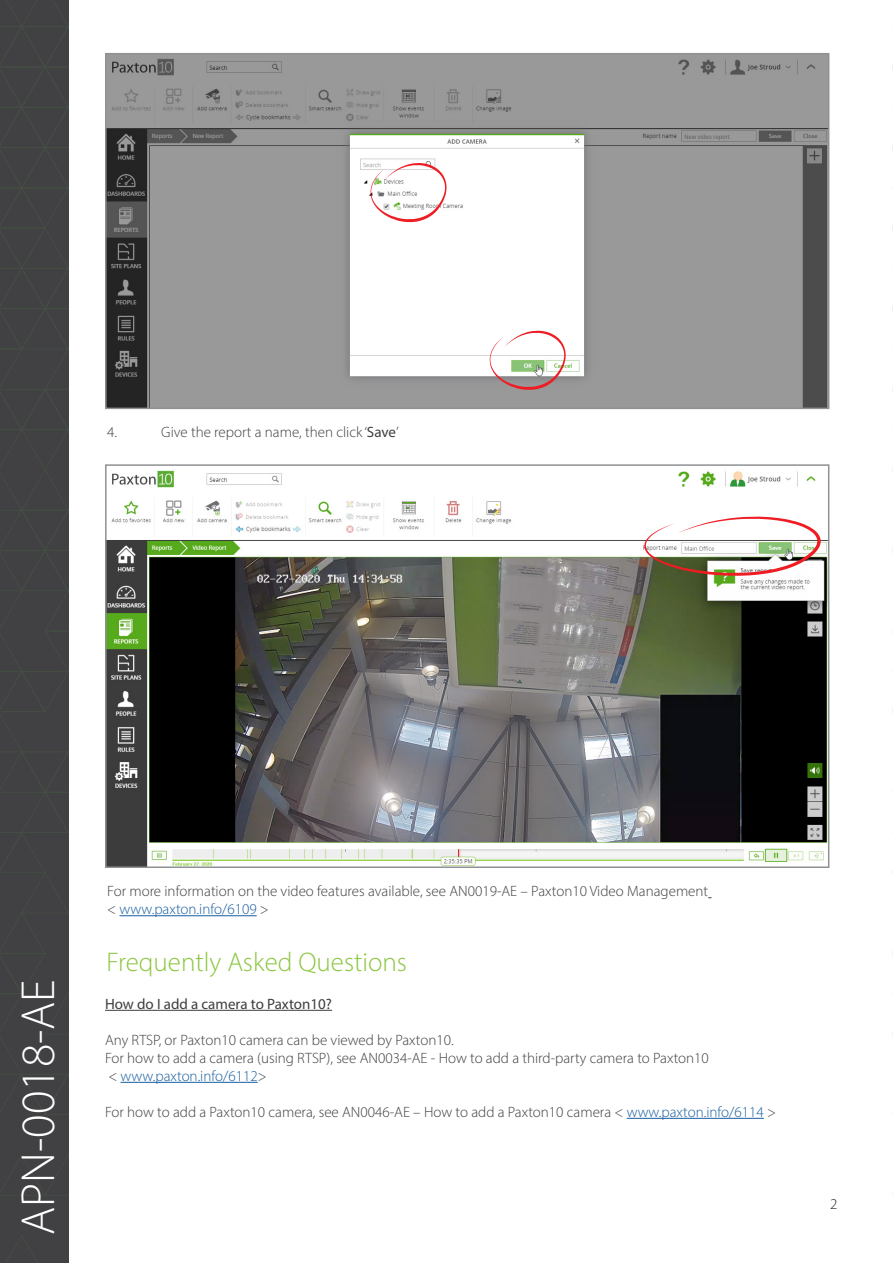
<style>
.page{position:relative;width:893px;height:1263px;background:#fff}
.page>*{position:absolute;margin:0;border:0;box-sizing:border-box;transform-origin:0 0}
.t1{font:300 48px "Myriad Pro";color:#fff}
.t2{font:300 27px "Myriad Pro";color:#8bc63e}
.t3{font:300 15px "Myriad Pro";color:#3e3e3f}
.t4{font:300 15px "Myriad Pro";color:#175d9e}
.t5{font:15px "Myriad Pro";color:#3e3e3f}
.t6{font:300 15px "Myriad Pro";color:#231f20}
.s1{font-weight:400}
.s2{color:#3e3e3f}
.s3{color:#175d9e}
</style>
<div class="page">
<div style="left:0;top:0;width:69px;height:1263px;background:#414042"></div>
<svg style="left:7px;top:1235px;width:31px;height:28px"></svg>
<svg style="left:0;top:0;width:68px;height:1196px"></svg>
<hr style="left:892px;top:0;width:1px;height:1263px;background:#414042">
<svg style="left:892px;top:1234px;width:1px;height:29px"></svg>
<svg style="left:892px;top:1154px;width:1px;height:42px"></svg>
<svg style="left:892px;top:0;width:1px;height:793px"></svg>
<svg style="left:892px;top:832px;width:1px;height:42px"></svg>
<svg style="left:892px;top:912px;width:1px;height:203px"></svg>
<hr style="left:105px;top:1010px;width:227px;height:1px;background:#3e3e3f">
<hr style="left:121px;top:1082px;width:137px;height:1px;background:#175d9e">
<hr style="left:627px;top:1118px;width:137px;height:1px;background:#175d9e">
<img style="left:108px;top:56px;width:718px;height:350px">
<div style="left:105px;top:53px;width:724px;height:356px;border:2px solid #8f9194"></div>
<img style="left:108px;top:470px;width:718px;height:395px">
<div style="left:105px;top:464px;width:724px;height:404px;border:2px solid #8f9194"></div>
<svg style="left:370px;top:163px;width:77px;height:59px"></svg>
<svg style="left:490px;top:330px;width:76px;height:60px"></svg>
<svg style="left:644px;top:516px;width:177px;height:60px"></svg>
<hr style="left:120px;top:915px;width:137px;height:1px;background:#175d9e">
<p class="t3" style="left:107px;top:422px;width:11px">4.</p>
<p class="t3" style="left:161px;top:422px;width:239px">Give the report a name, then click ‘<span class="s1">Save</span>’</p>
<h1 class="t1" style="left:9px;top:1235px;width:257px;rotate:-90deg">APN-0018-AE</h1>
<p class="t3" style="left:107px;top:882px;width:602px">For more information on the video features available, see AN0019-AE – Paxton10 Video Management</p>
<p class="t4" style="left:107px;top:900px;width:163px"><span class="s2">&lt;</span> www.paxton.info/6109 <span class="s2">&gt;</span></p>
<p class="t2" style="left:107px;top:946px;width:302px">Frequently Asked Questions</p>
<p class="t5" style="left:105px;top:994px;width:228px">How do I add a camera to Paxton10?</p>
<p class="t3" style="left:105px;top:1031px;width:350px">Any RTSP, or Paxton10 camera can be viewed by Paxton10.</p>
<p class="t3" style="left:105px;top:1049px;width:605px">For how to add a camera (using RTSP), see AN0034-AE - How to add a third-party camera to Paxton10</p>
<p class="t4" style="left:108px;top:1067px;width:160px"><span class="s2">&lt;</span> www.paxton.info/6112<span class="s2">&gt;</span></p>
<p class="t3" style="left:105px;top:1103px;width:672px">For how to add a Paxton10 camera, see AN0046-AE – How to add a Paxton10 camera &lt; <span class="s3">www.paxton.info/6114</span> &gt;</p>
<p class="t6" style="left:830px;top:1195px;width:9px">2</p>
</div>
